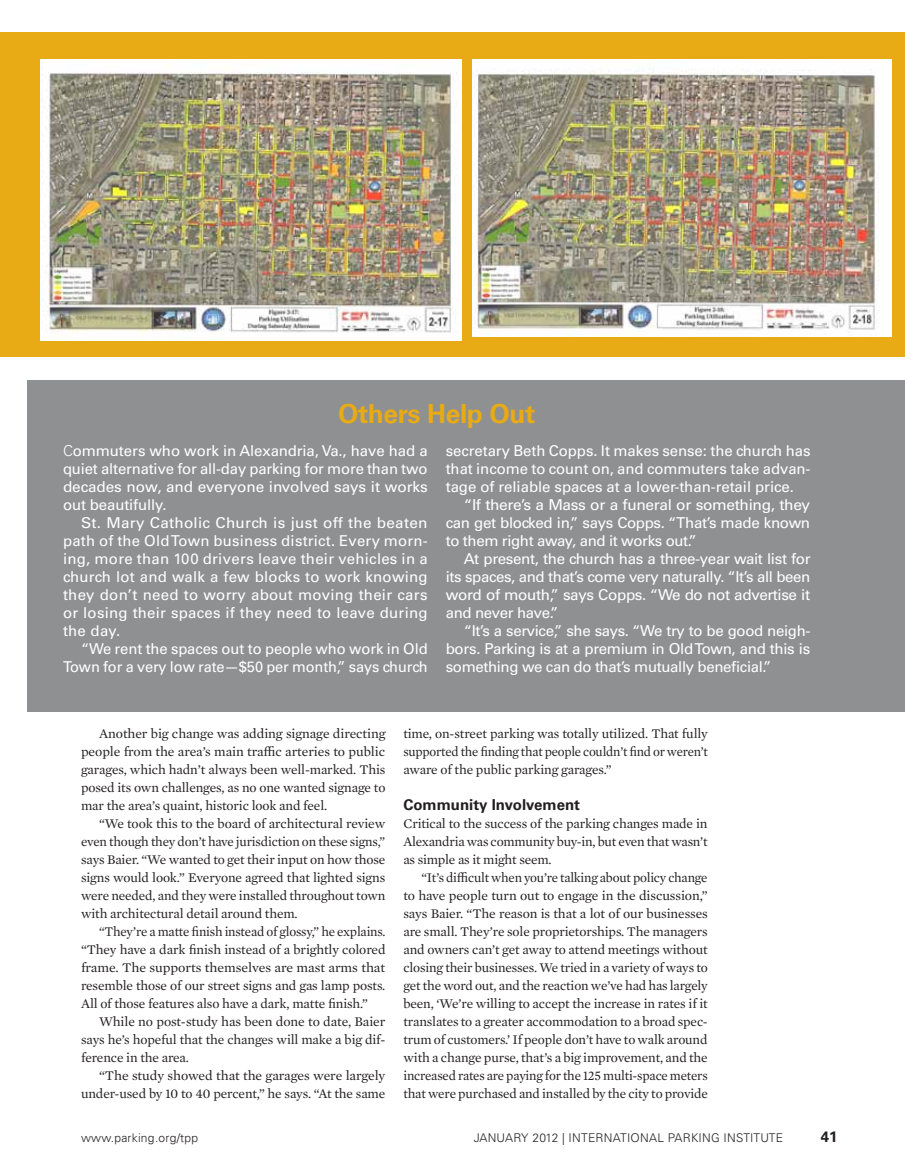
<style>
.page{position:relative;width:905px;height:1175px;background:#fff}
.page>*{position:absolute;margin:0;border:0;box-sizing:border-box;transform-origin:0 0}
.t1{font:700 26.25px "Univers LT Std";letter-spacing:-.015em;color:#e8ab15}
.t2{font:15px/18px "Univers LT Std";letter-spacing:-.01em;color:#fff;text-align:justify}
.t3{font:700 15px "Univers LT Std";color:#231f20}
.t4{font:13.5px/18px "Mercury Text G1";letter-spacing:-.01em;color:#231f20;text-align:justify}
.t5{font:300 12px "Univers LT Std";letter-spacing:.02em;color:#231f20}
.s1{font-weight:300}
</style>
<div class="page">
<div style="left:27px;top:380px;width:877px;height:331px;background:#8e9092"></div>
<div style="left:0;top:33px;width:904px;height:324px;background:#e8ab15"></div>
<img style="left:472px;top:60px;width:419px;height:276px">
<img style="left:40px;top:60px;width:421px;height:280px">
<h1 class="t1" style="left:338px;top:398px;width:199px">Others Help Out</h1>
<p class="t2" style="left:63px;top:442px;width:366px"><span class="s1">C</span>ommuters who work in Alexandria, Va., have had a quiet alternative for all-day parking for more than two decades now, and everyone involved says it works out beautifully.</p>
<p class="t2" style="left:63px;top:514px;width:366px;text-indent:18px">St. Mary Catholic Church is just off the beaten path of the Old Town business district. Every morn&shy;ing, more than 100 drivers leave their vehicles in a church lot and walk a few blocks to work knowing they don’t need to worry about moving their cars or losing their spaces if they need to leave during the day.</p>
<p class="t2" style="left:63px;top:640px;width:366px;text-align:right">“We rent the spaces out to people who work in Old<br>Town for a very low rate—$50 per month,” says church</p>
<p class="t2" style="left:446px;top:442px;width:366px">secretary Beth Copps. It makes sense: the church has that income to count on, and commuters take advan&shy;tage of reliable spaces at a lower-than-retail price.</p>
<p class="t2" style="left:446px;top:496px;width:366px;text-indent:18px">“If there’s a Mass or a funeral or something, they can get blocked in,” says Copps. “That’s made known to them right away, and it works out.”</p>
<p class="t2" style="left:446px;top:550px;width:366px;text-indent:18px">At present, the church has a three-year wait list for its spaces, and that’s come very naturally. “It’s all been word of mouth,” says Copps. “We do not advertise it and never have.”</p>
<p class="t2" style="left:446px;top:622px;width:366px;text-indent:18px">“It’s a service,” she says. “We try to be good neigh&shy;bors. Parking is at a premium in Old Town, and this is something we can do that’s mutually beneficial.”</p>
<p class="t4" style="left:81px;top:724px;width:306px;text-indent:18px">Another big change was adding signage directing people from the area’s main traffic arteries to public garages, which hadn’t always been well-marked. This posed its own challenges, as no one wanted signage to mar the area’s quaint, historic look and feel.</p>
<p class="t4" style="left:81px;top:814px;width:306px;text-indent:18px">“We took this to the board of architectural review even though they don’t have jurisdiction on these signs,” says Baier. “We wanted to get their input on how those signs would look.” Everyone agreed that lighted signs were needed, and they were installed throughout town with architectural detail around them.</p>
<p class="t4" style="left:81px;top:922px;width:306px;text-indent:18px">“They’re a matte finish instead of glossy,” he explains. “They have a dark finish instead of a brightly colored frame. The supports themselves are mast arms that resemble those of our street signs and gas lamp posts.<br>All of those features also have a dark, matte finish.”</p>
<p class="t4" style="left:81px;top:1012px;width:306px;text-indent:18px">While no post-study has been done to date, Baier says he’s hopeful that the changes will make a big dif&shy;ference in the area.</p>
<p class="t4" style="left:81px;top:1066px;width:306px;text-align:right">“The study showed that the garages were largely under-used by 10 to 40 percent,” he says. “At the same</p>
<p class="t4" style="left:403px;top:724px;width:306px">time, on-street parking was totally utilized. That fully supported the finding that people couldn’t find or weren’t aware of the public parking garages.”</p>
<p class="t3" style="left:403px;top:796px;width:178px">Community Involvement</p>
<p class="t4" style="left:403px;top:814px;width:305px">Critical to the success of the parking changes made in Alexandria was community buy-in, but even that wasn’t as simple as it might seem.</p>
<p class="t4" style="left:403px;top:868px;width:306px;text-indent:18px">“It’s difficult when you’re talking about policy change to have people turn out to engage in the discussion,” says Baier. “The reason is that a lot of our businesses are small. They’re sole proprietorships. The managers and owners can’t get away to attend meetings without closing their businesses. We tried in a variety of ways to get the word out, and the reaction we’ve had has largely been, ‘We’re willing to accept the increase in rates if it translates to a greater accommodation to a broad spec&shy;trum of customers.’ If people don’t have to walk around with a change purse, that’s a big improvement, and the increased rates are paying for the 125 multi-space meters that were purchased and installed by the city to provide</p>
<p class="t5" style="left:81px;top:1130px;width:119px">WWW.PARKING.ORG/TPP</p>
<p class="t5" style="left:473px;top:1130px;width:15px">JANUAR</p>
<p class="t5" style="left:521px;top:1130px;width:259px">Y 2012 | INTERNATI ONAL PARKI NG INSTITUTE</p>
<p class="t3" style="left:820px;top:1127px;width:18px">41</p>
</div>
